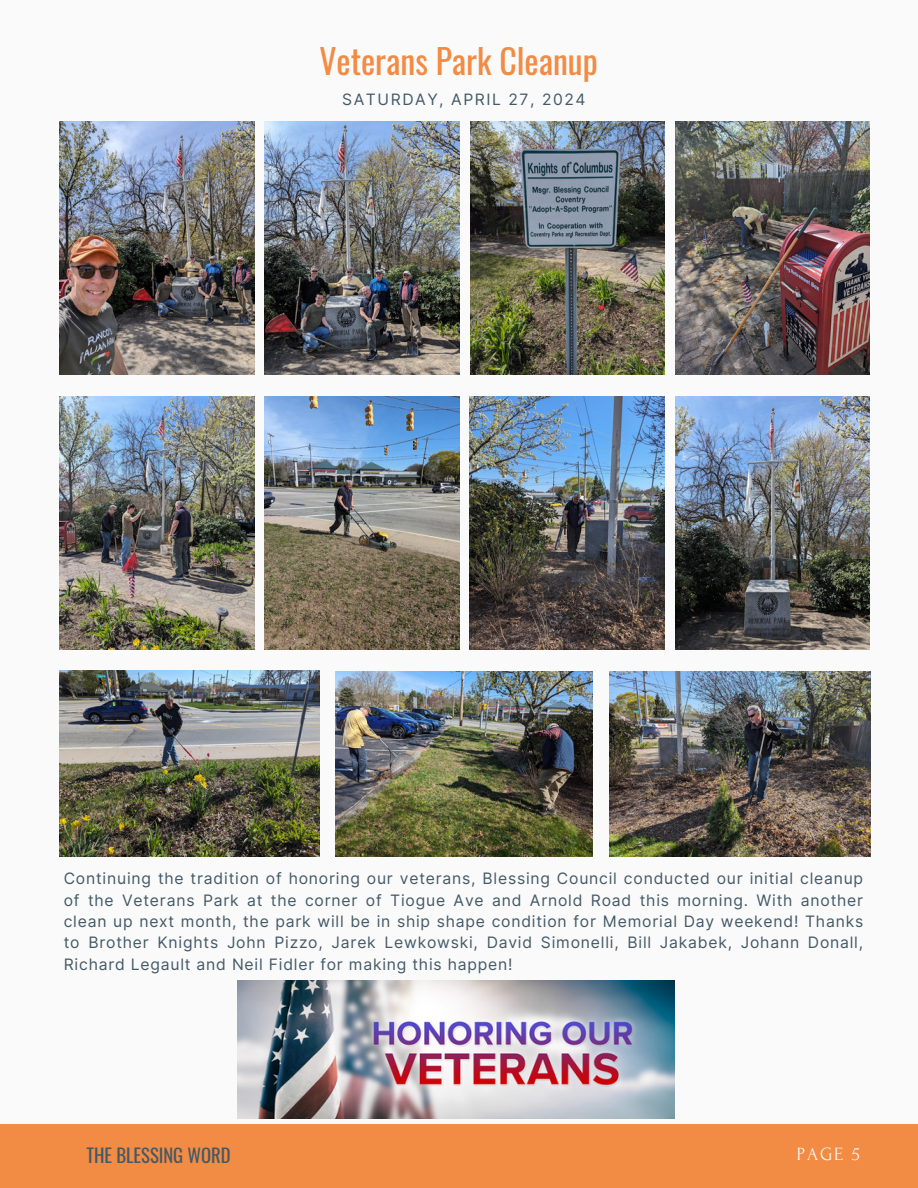
<style>
.page{position:relative;width:918px;height:1188px;background:#fafafa}
.page>*{position:absolute;margin:0;border:0;box-sizing:border-box;transform-origin:0 0}
.t1{font:33.75px "Oswald";color:#f28b43}
.t2{font:18.6px "Oswald";color:#435967}
.t3{font:18.6px "Forum";color:#fafafa}
.t4{font:15.75px/21.3px "Inter";letter-spacing:.05em;color:#435967;text-align:justify}
.t5{font:15.6px "Inter";letter-spacing:.1em;color:#435967}
</style>
<div class="page">
<div style="left:0;top:1124px;width:918px;height:64px;background:#f28b43"></div>
<img style="left:60px;top:121px;width:194px;height:253px">
<img style="left:59px;top:670px;width:260px;height:187px">
<img style="left:265px;top:121px;width:194px;height:253px">
<img style="left:470px;top:121px;width:195px;height:253px">
<img style="left:675px;top:121px;width:195px;height:253px">
<img style="left:60px;top:396px;width:194px;height:253px">
<img style="left:265px;top:396px;width:194px;height:253px">
<img style="left:470px;top:396px;width:195px;height:253px">
<img style="left:675px;top:396px;width:195px;height:253px">
<img style="left:336px;top:671px;width:256px;height:186px">
<img style="left:609px;top:671px;width:261px;height:186px">
<img style="left:237px;top:981px;width:438px;height:137px">
<h1 class="t1" style="left:319px;top:34px;width:280px">Veterans Park Cleanup</h1>
<h2 class="t5" style="left:342px;top:90px;width:245px">SATURDAY, APRIL 27, 2024</h2>
<h2 class="t4" style="left:64px;top:868px;width:801px">Continuing the tradition of honoring our veterans, Blessing Council conducted our initial cleanup of the Veterans Park at the corner of Tiogue Ave and Arnold Road this morning. With another clean up next month, the park will be in ship shape condition for Memorial Day weekend! Thanks to Brother Knights John Pizzo, Jarek Lewkowski, David Simonelli, Bill Jakabek, Johann Donall, Richard Legault and Neil Fidler for making this happen!</h2>
<h3 class="t2" style="left:86px;top:1141px;width:146px">THE BLESSING WORD</h3>
<p class="t3" style="left:797px;top:1144px;width:65px">PAGE 5</p>
</div>
